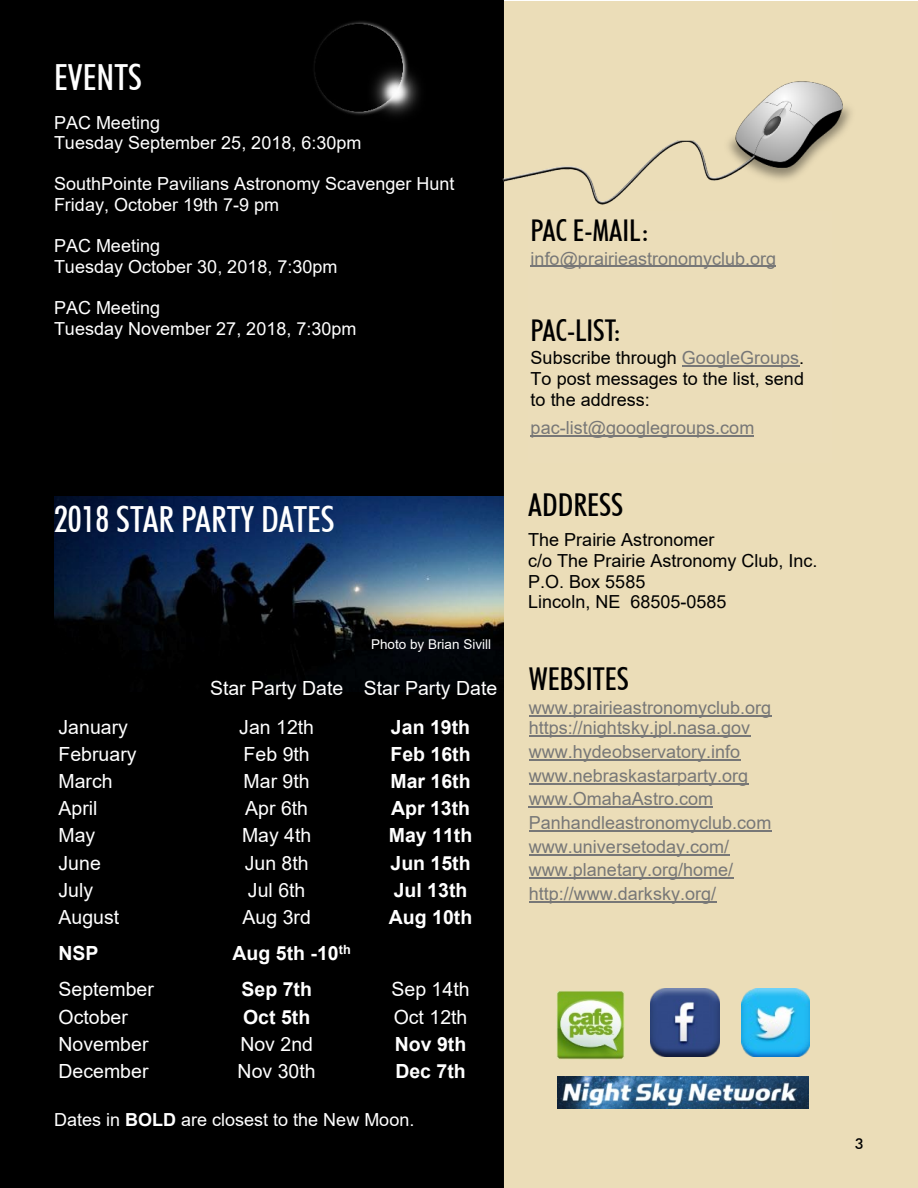
<style>
.page{position:relative;width:918px;height:1188px;background:#fff}
.page>*{position:absolute;margin:0;border:0;box-sizing:border-box;transform-origin:0 0}
.t1{font:500 condensed 36px "Futura BT";color:#fff}
.t2{font:500 condensed 31.5px "Futura BT";color:#000}
.t3{font:500 condensed 30px "Futura BT";color:#000}
.t4{font:19.5px "Arial";color:#fff}
.t5{font:700 19.5px "Arial";color:#fff}
.t6{font:18px/23.7px "Arial";color:#777}
.t7{font:18px/20.7px "Arial";color:#fff}
.t8{font:18px/20.7px "Arial";color:#000;text-align:justify}
.t9{font:500 15px "Futura BT";color:#000}
.t10{font:13.5px "Arial";color:#fff}
.s1{font-weight:700}
.s2{color:#777}
</style>
<div class="page">
<div style="left:504px;top:2px;width:414px;height:1186px;background:#ebddb8"></div>
<div style="left:0;top:0;width:504px;height:1188px;background:#000"></div>
<hr style="left:531px;top:266px;width:245px;height:1px;background:#777">
<hr style="left:682px;top:366px;width:117px;height:1px;background:#777">
<hr style="left:531px;top:435px;width:223px;height:1px;background:#777">
<img style="left:651px;top:989px;width:68px;height:68px">
<img style="left:742px;top:989px;width:68px;height:68px">
<img style="left:558px;top:1076px;width:250px;height:33px">
<img style="left:502px;top:54px;width:350px;height:178px">
<img style="left:298px;top:0;width:130px;height:116px">
<img style="left:54px;top:496px;width:449px;height:196px">
<img style="left:556px;top:991px;width:69px;height:68px">
<hr style="left:529px;top:715px;width:242px;height:1px;background:#777">
<hr style="left:529px;top:736px;width:221px;height:1px;background:#777">
<hr style="left:529px;top:759px;width:211px;height:2px;background:#777">
<hr style="left:529px;top:783px;width:219px;height:1px;background:#777">
<hr style="left:529px;top:807px;width:184px;height:1px;background:#777">
<hr style="left:529px;top:830px;width:242px;height:2px;background:#777">
<hr style="left:529px;top:854px;width:200px;height:1px;background:#777">
<hr style="left:529px;top:878px;width:204px;height:1px;background:#777">
<hr style="left:529px;top:901px;width:187px;height:2px;background:#777">
<h1 class="t1" style="left:54px;top:63px;width:89px">EVENTS</h1>
<p class="t7" style="left:54px;top:114px;width:309px">PAC Meeting<br>Tuesday September 25, 2018, 6:30pm</p>
<p class="t7" style="left:54px;top:175px;width:402px">SouthPointe Pavilians Astronomy Scavenger Hunt<br>Friday, October 19th 7-9 pm</p>
<p class="t7" style="left:54px;top:237px;width:285px">PAC Meeting<br>Tuesday October 30, 2018, 7:30pm</p>
<p class="t7" style="left:54px;top:299px;width:304px">PAC Meeting<br>Tuesday November 27, 2018, 7:30pm</p>
<h1 class="t1" style="left:54px;top:505px;width:282px">2018 STAR PARTY DATES</h1>
<p class="t10" style="left:371px;top:639px;width:122px">Photo by Brian Sivill</p>
<p class="t4" style="left:210px;top:680px;width:289px">Star Party Date Star Party Date</p>
<p class="t4" style="left:58px;top:719px;width:71px">January</p>
<p class="t4" style="left:239px;top:719px;width:76px">Jan 12th</p>
<p class="t5" style="left:391px;top:719px;width:81px">Jan 19th</p>
<p class="t4" style="left:59px;top:747px;width:80px">February</p>
<p class="t4" style="left:244px;top:747px;width:68px">Feb 9th</p>
<p class="t5" style="left:390px;top:747px;width:82px">Feb 16th</p>
<p class="t4" style="left:58px;top:774px;width:56px">March</p>
<p class="t4" style="left:244px;top:774px;width:68px">Mar 9th</p>
<p class="t5" style="left:390px;top:774px;width:82px">Mar 16th</p>
<p class="t4" style="left:58px;top:801px;width:41px">April</p>
<p class="t4" style="left:245px;top:801px;width:64px">Apr 6th</p>
<p class="t5" style="left:391px;top:801px;width:81px">Apr 13th</p>
<p class="t4" style="left:58px;top:828px;width:38px">May</p>
<p class="t4" style="left:242px;top:828px;width:71px">May 4th</p>
<p class="t5" style="left:389px;top:828px;width:85px">May 11th</p>
<p class="t4" style="left:58px;top:856px;width:44px">June</p>
<p class="t4" style="left:245px;top:856px;width:66px">Jun 8th</p>
<p class="t5" style="left:390px;top:856px;width:82px">Jun 15th</p>
<p class="t4" style="left:59px;top:883px;width:36px">July</p>
<p class="t4" style="left:248px;top:883px;width:59px">Jul 6th</p>
<p class="t5" style="left:394px;top:883px;width:75px">Jul 13th</p>
<p class="t4" style="left:58px;top:910px;width:62px">August</p>
<p class="t4" style="left:243px;top:910px;width:70px">Aug 3rd</p>
<p class="t5" style="left:389px;top:910px;width:85px">Aug 10th</p>
<p class="t5" style="left:58px;top:946px;width:42px">NSP</p>
<p class="t5" style="left:233px;top:946px;width:120px">Aug 5th -10<sup>th</sup></p>
<p class="t4" style="left:58px;top:982px;width:97px">September</p>
<p class="t5" style="left:241px;top:982px;width:72px">Sep 7th</p>
<p class="t4" style="left:392px;top:982px;width:80px">Sep 14th</p>
<p class="t4" style="left:59px;top:1009px;width:71px">October</p>
<p class="t5" style="left:243px;top:1009px;width:69px">Oct 5th</p>
<p class="t4" style="left:394px;top:1009px;width:75px">Oct 12th</p>
<p class="t4" style="left:58px;top:1037px;width:92px">November</p>
<p class="t4" style="left:240px;top:1037px;width:74px">Nov 2nd</p>
<p class="t5" style="left:395px;top:1037px;width:73px">Nov 9th</p>
<p class="t4" style="left:58px;top:1064px;width:92px">December</p>
<p class="t4" style="left:238px;top:1064px;width:80px">Nov 30th</p>
<p class="t5" style="left:395px;top:1064px;width:72px">Dec 7th</p>
<p class="t7" style="left:54px;top:1111px;width:362px">Dates in <span class="s1">BOLD</span> are closest to the New Moon.</p>
<h3 class="t3" style="left:531px;top:218px;width:120px">PAC E-MAIL:</h3>
<p class="t6" style="left:531px;top:248px;width:247px">info@prairieastronomyclub.org</p>
<h3 class="t3" style="left:531px;top:318px;width:92px">PAC-LIST:</h3>
<p class="t8" style="left:531px;top:349px;width:275px">Subscribe through <span class="s2">GoogleGroups</span>.<br>To post messages to the list, send to the address:</p>
<p class="t6" style="left:531px;top:417px;width:225px">pac-list@googlegroups.com</p>
<h2 class="t2" style="left:528px;top:492px;width:97px">ADDRESS</h2>
<p class="t8" style="left:528px;top:531px;width:291px;text-align:left">The Prairie Astronomer<br>c/o The Prairie Astronomy Club, Inc.<br>P.O. Box 5585<br>Lincoln, NE 68505-0585</p>
<h2 class="t2" style="left:529px;top:666px;width:102px">WEBSITES</h2>
<p class="t6" style="left:529px;top:699px;width:244px;line-height:20.7px">www.prairieastronomyclub.org https://nightsky.jpl.nasa.gov</p>
<p class="t6" style="left:529px;top:742px;width:244px">www.hydeobservatory.info www.nebraskastarparty.org www.OmahaAstro.com<br>Panhandleastronomyclub.com www.universetoday.com/ www.planetary.org/home/ http://www.darksky.org/</p>
<p class="t9" style="left:855px;top:1138px;width:11px">3</p>
</div>
